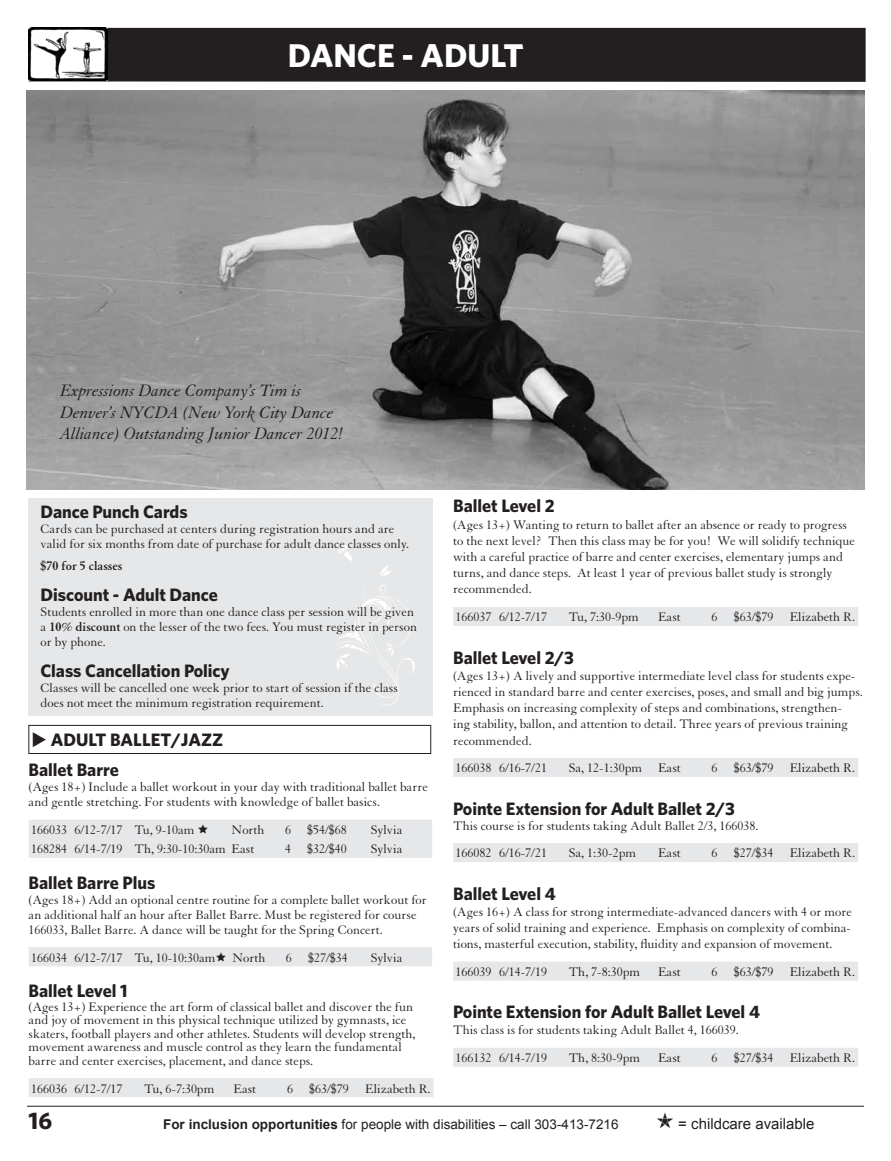
<style>
.page{position:relative;width:891px;height:1161px;background:#fff}
.page>*{position:absolute;margin:0;border:0;box-sizing:border-box;transform-origin:0 0}
.t1{font:700 33px "Whitney";color:#fff}
.t2{font:700 24px "Whitney";color:#231f20}
.t3{font:700 18px "Whitney";letter-spacing:-.005em;color:#231f20}
.t4{font:italic 18px/21.6px "Granjon";letter-spacing:-.005em;color:#231f20}
.t5{font:15px "Arial";color:#231f20}
.t6{font:13.5px/16.2px "Granjon";color:#231f20}
.t7{font:13.5px "Arial";color:#231f20}
.t8{font:700 13.5px "Granjon";color:#231f20}
.s1{font-weight:700}
.s2{font-family:"Stars 1";font-size:10.5px}
.s3{font-family:"Stars 1";font-size:18px}
</style>
<div class="page">
<div style="left:29px;top:28px;width:837px;height:54px;background:#231f20"></div>
<hr style="left:27px;top:1106px;width:837px;height:1px;background:#231f20">
<img style="left:28px;top:27px;width:80px;height:54px">
<img style="left:27px;top:90px;width:837px;height:400px">
<div style="left:28px;top:498px;width:404px;height:218px;background:#e6e7e8"></div>
<svg style="left:337px;top:545px;width:78px;height:160px"></svg>
<div style="left:29px;top:725px;width:402px;height:29px;border:1px solid #231f20"></div>
<div style="left:29px;top:820px;width:403px;height:38px;background:#e6e7e8"></div>
<div style="left:29px;top:947px;width:403px;height:19px;background:#e6e7e8"></div>
<div style="left:29px;top:1078px;width:405px;height:19px;background:#e6e7e8"></div>
<div style="left:453px;top:607px;width:405px;height:19px;background:#e6e7e8"></div>
<div style="left:453px;top:758px;width:405px;height:19px;background:#e6e7e8"></div>
<div style="left:453px;top:843px;width:405px;height:19px;background:#e6e7e8"></div>
<div style="left:453px;top:962px;width:405px;height:19px;background:#e6e7e8"></div>
<div style="left:453px;top:1048px;width:405px;height:19px;background:#e6e7e8"></div>
<h1 class="t1" style="left:288px;top:36px;width:237px">DANCE - ADULT</h1>
<h3 class="t4" style="left:60px;top:380px;width:284px">Expressions Dance Company’s Tim is<br>Denver’s NYCDA (New York City Dance<br>Alliance) Outstanding Junior Dancer 2012!</h3>
<h3 class="t3" style="left:41px;top:501px;width:149px">Dance Punch Cards</h3>
<p class="t6" style="left:41px;top:522px;width:370px;line-height:15px">Cards can be purchased at centers during registration hours and are valid for six months from date of purchase for adult dance classes only.</p>
<p class="t8" style="left:41px;top:558px;width:83px">$70 for 5 classes</p>
<h3 class="t3" style="left:41px;top:584px;width:179px">Discount - Adult Dance</h3>
<p class="t6" style="left:41px;top:605px;width:378px;line-height:15px">Students enrolled in more than one dance class per session will be given a <span class="s1">10% discount</span> on the lesser of the two fees. You must register in person or by phone.</p>
<h3 class="t3" style="left:41px;top:660px;width:191px">Class Cancellation Policy</h3>
<p class="t6" style="left:41px;top:681px;width:359px;line-height:15px">Classes will be cancelled one week prior to start of session if the class does not meet the minimum registration requirement.</p>
<h3 class="t3" style="left:31px;top:729px;width:90px">◆ ADULT ballet</h3>
<h3 class="t3" style="left:171px;top:729px;width:53px">/Jazz</h3>
<h3 class="t3" style="left:29px;top:759px;width:92px">Ballet Barre</h3>
<p class="t6" style="left:29px;top:780px;width:401px;line-height:15px">(Ages 18+) Include a ballet workout in your day with traditional ballet barre and gentle stretching. For students with knowledge of ballet basics.</p>
<p class="t6" style="left:31px;top:822px;width:179px">166033 6/12-7/17 Tu, 9-10am <span class="s2">(</span></p>
<p class="t6" style="left:232px;top:822px;width:34px">North</p>
<p class="t6" style="left:285px;top:822px;width:63px">6 $54/$68</p>
<p class="t6" style="left:371px;top:822px;width:33px">Sylvia</p>
<p class="t6" style="left:31px;top:841px;width:225px">168284 6/14-7/19 Th, 9:30-10:30am East</p>
<p class="t6" style="left:285px;top:841px;width:63px">4 $32/$40</p>
<p class="t6" style="left:371px;top:841px;width:33px">Sylvia</p>
<h3 class="t3" style="left:29px;top:871px;width:128px">Ballet Barre Plus</h3>
<p class="t6" style="left:29px;top:892px;width:400px;line-height:15px">(Ages 18+) Add an optional centre routine for a complete ballet workout for an additional half an hour after Ballet Barre. Must be registered for course<br>166033, Ballet Barre. A dance will be taught for the Spring Concert.</p>
<p class="t6" style="left:31px;top:950px;width:236px">166034 6/12-7/17 Tu, 10-10:30am<span class="s2">(</span> North</p>
<p class="t6" style="left:286px;top:950px;width:63px">6 $27/$34</p>
<p class="t6" style="left:371px;top:950px;width:33px">Sylvia</p>
<h3 class="t3" style="left:29px;top:980px;width:100px">Ballet Level 1</h3>
<p class="t6" style="left:29px;top:1000px;width:388px;line-height:13.5px">(Ages 13+) Experience the art form of classical ballet and discover the fun and joy of movement in this physical technique utilized by gymnasts, ice skaters, football players and other athletes. Students will develop strength, movement awareness and muscle control as they learn the fundamental barre and center exercises, placement, and dance steps.</p>
<p class="t6" style="left:31px;top:1081px;width:93px">166036 6/12-7/17</p>
<p class="t6" style="left:144px;top:1081px;width:72px">Tu, 6-7:30pm</p>
<p class="t6" style="left:234px;top:1081px;width:24px">East</p>
<p class="t6" style="left:287px;top:1081px;width:145px">6 $63/$79 Elizabeth R.</p>
<h3 class="t3" style="left:453px;top:495px;width:103px">Ballet Level 2</h3>
<p class="t6" style="left:453px;top:517px;width:403px">(Ages 13+) Wanting to return to ballet after an absence or ready to progress to the next level? Then this class may be for you! We will solidify technique with a careful practice of barre and center exercises, elementary jumps and turns, and dance steps. At least 1 year of previous ballet study is strongly recommended.</p>
<p class="t6" style="left:456px;top:609px;width:93px">166037 6/12-7/17</p>
<p class="t6" style="left:569px;top:609px;width:72px">Tu, 7:30-9pm</p>
<p class="t6" style="left:658px;top:609px;width:24px">East</p>
<p class="t6" style="left:712px;top:609px;width:145px">6 $63/$79 Elizabeth R.</p>
<h3 class="t3" style="left:453px;top:646px;width:122px">Ballet Level 2/3</h3>
<p class="t6" style="left:453px;top:668px;width:411px">(Ages 13+) A lively and supportive intermediate level class for students expe&shy;rienced in standard barre and center exercises, poses, and small and big jumps.<br>Emphasis on increasing complexity of steps and combinations, strengthen-<br>ing stability, ballon, and attention to detail. Three years of previous training recommended.</p>
<p class="t6" style="left:456px;top:760px;width:93px">166038 6/16-7/21</p>
<p class="t6" style="left:569px;top:760px;width:114px">Sa, 12-1:30pm East</p>
<p class="t6" style="left:712px;top:760px;width:145px">6 $63/$79 Elizabeth R.</p>
<h3 class="t3" style="left:453px;top:797px;width:283px">Pointe Extension for Adult Ballet 2/3</h3>
<p class="t6" style="left:453px;top:812px;width:307px;line-height:27.9px">This course is for students taking Adult Ballet 2/3, 166038.<br>166082 6/16-7/21</p>
<p class="t6" style="left:569px;top:845px;width:69px">Sa, 1:30-2pm</p>
<p class="t6" style="left:658px;top:845px;width:24px">East</p>
<p class="t6" style="left:712px;top:845px;width:145px">6 $27/$34 Elizabeth R.</p>
<h3 class="t3" style="left:453px;top:882px;width:104px">Ballet Level 4</h3>
<p class="t6" style="left:453px;top:904px;width:400px;text-align:justify">(Ages 16+) A class for strong intermediate-advanced dancers with 4 or more years of solid training and experience. Emphasis on complexity of combina&shy;tions, masterful execution, stability, fluidity and expansion of movement.</p>
<p class="t6" style="left:456px;top:964px;width:93px">166039 6/14-7/19</p>
<p class="t6" style="left:569px;top:964px;width:73px">Th, 7-8:30pm</p>
<p class="t6" style="left:658px;top:964px;width:24px">East</p>
<p class="t6" style="left:712px;top:964px;width:145px">6 $63/$79 Elizabeth R.</p>
<h3 class="t3" style="left:453px;top:1001px;width:308px">Pointe Extension for Adult Ballet Level 4</h3>
<p class="t6" style="left:453px;top:1017px;width:287px;line-height:27.9px">This class is for students taking Adult Ballet 4, 166039.<br>166132 6/14-7/19</p>
<p class="t6" style="left:569px;top:1050px;width:73px">Th, 8:30-9pm</p>
<p class="t6" style="left:658px;top:1050px;width:24px">East</p>
<p class="t6" style="left:712px;top:1050px;width:145px">6 $27/$34 Elizabeth R.</p>
<h2 class="t2" style="left:29px;top:1106px;width:25px">16</h2>
<p class="t7" style="left:163px;top:1115px;width:457px"><span class="s1">For inclusion opportunities</span> for people with disabilities – call 303-413-7216</p>
<p class="t5" style="left:656px;top:1114px;width:160px"><span class="s3">,</span> = childcare available</p>
</div>
